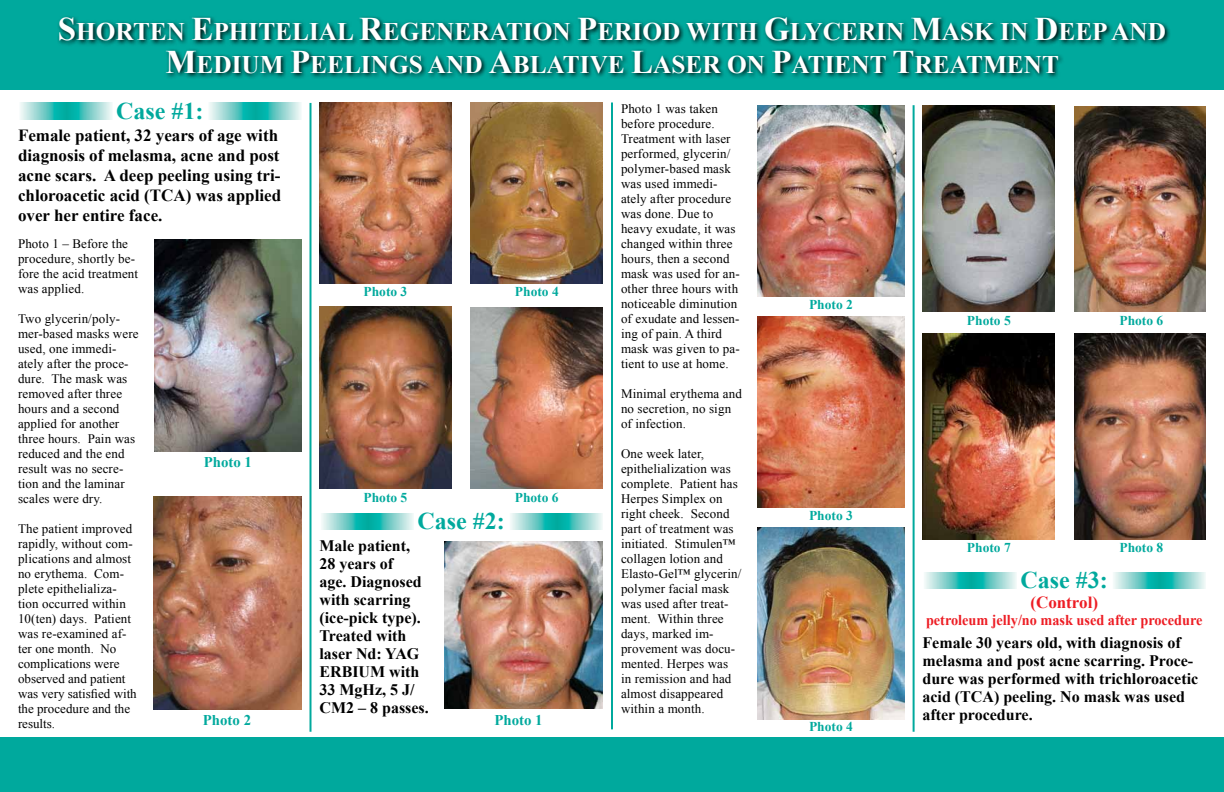
<style>
.page{position:relative;width:1224px;height:792px;background:#fff}
.page>*{position:absolute;margin:0;border:0;box-sizing:border-box;transform-origin:0 0}
.t1{font:700 25.3px/32.4px "Times New Roman";color:#fff;text-align:center}
.t2{font:700 24px "Times New Roman";color:#00a99d}
.t3{font:700 17px/20px "Times New Roman";color:#000}
.t4{font:700 17px "Times New Roman";color:#ed1d24}
.t5{font:700 16px/18px "Times New Roman";color:#000}
.t6{font:700 15px "Times New Roman";color:#ed1d24;scale:.95 1}
.t7{font:700 14.9px "Times New Roman";color:#00a99d}
.t8{font:700 13.5px "Times New Roman";color:#00a99d}
.t9{font:13px/15px "Times New Roman";letter-spacing:.01em;color:#000}
.s1{font-size:33px}
</style>
<div class="page">
<svg style="left:20px;top:102px;width:92px;height:17px;background:#6ccdc7"></svg>
<div style="left:0;top:0;width:1224px;height:90px;background:#00a99d"></div>
<div style="left:0;top:738px;width:1224px;height:54px;background:#00a99d"></div>
<hr style="left:913px;top:105px;width:2px;height:627px;background:#00a99d">
<svg style="left:58px;top:16px;width:1112px;height:62px"></svg>
<hr style="left:310px;top:103px;width:2px;height:629px;background:#00a99d">
<hr style="left:611px;top:102px;width:2px;height:627px;background:#00a99d">
<img style="left:154px;top:239px;width:147px;height:213px">
<img style="left:154px;top:497px;width:148px;height:213px">
<img style="left:320px;top:102px;width:132px;height:181px">
<img style="left:471px;top:102px;width:132px;height:181px">
<img style="left:320px;top:307px;width:132px;height:182px">
<img style="left:471px;top:308px;width:132px;height:180px">
<img style="left:444px;top:541px;width:159px;height:167px">
<img style="left:757px;top:105px;width:147px;height:192px">
<img style="left:922px;top:106px;width:133px;height:206px">
<img style="left:1074px;top:106px;width:131px;height:205px">
<img style="left:923px;top:334px;width:132px;height:206px">
<img style="left:1074px;top:334px;width:132px;height:205px">
<svg style="left:209px;top:102px;width:92px;height:17px;background:#6ccdc7"></svg>
<img style="left:757px;top:316px;width:147px;height:192px">
<img style="left:757px;top:527px;width:147px;height:192px">
<svg style="left:321px;top:513px;width:93px;height:17px;background:#6ecdc8"></svg>
<svg style="left:510px;top:513px;width:93px;height:17px;background:#6ecdc8"></svg>
<svg style="left:924px;top:572px;width:93px;height:17px;background:#6ecdc8"></svg>
<svg style="left:1113px;top:572px;width:93px;height:17px;background:#6ecdc8"></svg>
<h1 class="t1" style="left:58px;top:15px;width:1110px"><span class="s1">S</span>HORTEN <span class="s1">E</span>PHITELIAL <span class="s1">R</span>EGENERATION <span class="s1">P</span>ERIOD WITH <span class="s1">G</span>LYCERIN <span class="s1">M</span>ASK IN <span class="s1">D</span>EEP AND<br><span class="s1">M</span>EDIUM <span class="s1">P</span>EELINGS AND <span class="s1">A</span>BLATIVE <span class="s1">L</span>ASER ON <span class="s1">P</span>ATIENT <span class="s1">T</span>REATMENT</h1>
<h2 class="t2" style="left:116px;top:94px;width:89px">Case #1:</h2>
<h3 class="t3" style="left:18px;top:125px;width:265px">Female patient, 32 years of age with diagnosis of melasma, acne and post acne scars. A deep peeling using tri&shy;chloroacetic acid (TCA) was applied over her entire face.</h3>
<p class="t9" style="left:18px;top:236px;width:122px">Photo 1 – Before the procedure, shortly be&shy;fore the acid treatment was applied.</p>
<p class="t9" style="left:18px;top:311px;width:122px">Two glycerin/poly&shy;mer-based masks were used, one immedi&shy;ately after the proce&shy;dure. The mask was removed after three hours and a second applied for another three hours. Pain was reduced and the end result was no secre&shy;tion and the laminar scales were dry.</p>
<p class="t9" style="left:18px;top:521px;width:120px">The patient improved rapidly, without com&shy;plications and almost no erythema. Com&shy;plete epithelializa&shy;tion occurred within<br>10(ten) days. Patient was re-examined af&shy;ter one month. No complications were observed and patient was very satisfied with the procedure and the results.</p>
<p class="t7" style="left:204px;top:452px;width:50px">Photo 1</p>
<p class="t7" style="left:203px;top:710px;width:50px">Photo 2</p>
<p class="t8" style="left:364px;top:283px;width:45px">Photo 3</p>
<p class="t8" style="left:515px;top:283px;width:45px">Photo 4</p>
<p class="t8" style="left:364px;top:488px;width:45px">Photo 5</p>
<p class="t8" style="left:515px;top:488px;width:45px">Photo 6</p>
<p class="t5" style="left:320px;top:536px;width:111px">Male patient,<br>28 years of<br>age. Diagnosed with scarring (ice-pick type).<br>Treated with laser Nd: YAG<br>ERBIUM with<br>33 MgHz, 5 J/<br>CM2 – 8 passes.</p>
<h2 class="t2" style="left:418px;top:505px;width:89px">Case #2:</h2>
<p class="t7" style="left:494px;top:710px;width:50px">Photo 1</p>
<p class="t9" style="left:621px;top:100px;width:120px">Photo 1 was taken before procedure.<br>Treatment with laser performed, glycerin/ polymer-based mask was used immedi&shy;ately after procedure was done. Due to heavy exudate, it was changed within three hours, then a second mask was used for an&shy;other three hours with noticeable diminution of exudate and lessen&shy;ing of pain. A third mask was given to pa&shy;tient to use at home.</p>
<p class="t9" style="left:621px;top:386px;width:122px">Minimal erythema and no secretion, no sign of infection.</p>
<p class="t9" style="left:621px;top:446px;width:122px">One week later, epithelialization was complete. Patient has<br>Herpes Simplex on right cheek. Second part of treatment was initiated. Stimulen™ collagen lotion and<br>Elasto-Gel™ glycerin/ polymer facial mask was used after treat&shy;ment. Within three days, marked im&shy;provement was docu&shy;mented. Herpes was in remission and had almost disappeared within a month.</p>
<p class="t8" style="left:809px;top:295px;width:45px">Photo 2</p>
<p class="t8" style="left:809px;top:506px;width:45px">Photo 3</p>
<p class="t8" style="left:809px;top:717px;width:45px">Photo 4</p>
<p class="t8" style="left:967px;top:311px;width:45px">Photo 5</p>
<p class="t8" style="left:1119px;top:311px;width:45px">Photo 6</p>
<p class="t8" style="left:967px;top:538px;width:45px">Photo 7</p>
<p class="t8" style="left:1119px;top:538px;width:45px">Photo 8</p>
<h2 class="t2" style="left:1021px;top:564px;width:89px">Case #3:</h2>
<h3 class="t4" style="left:1030px;top:591px;width:69px">(Control)</h3>
<p class="t6" style="left:926px;top:609px;width:292px">petroleum jelly/no mask used after procedure</p>
<p class="t5" style="left:922px;top:634px;width:277px">Female 30 years old, with diagnosis of melasma and post acne scarring. Proce&shy;dure was performed with trichloroacetic acid (TCA) peeling. No mask was used after procedure.</p>
</div>
